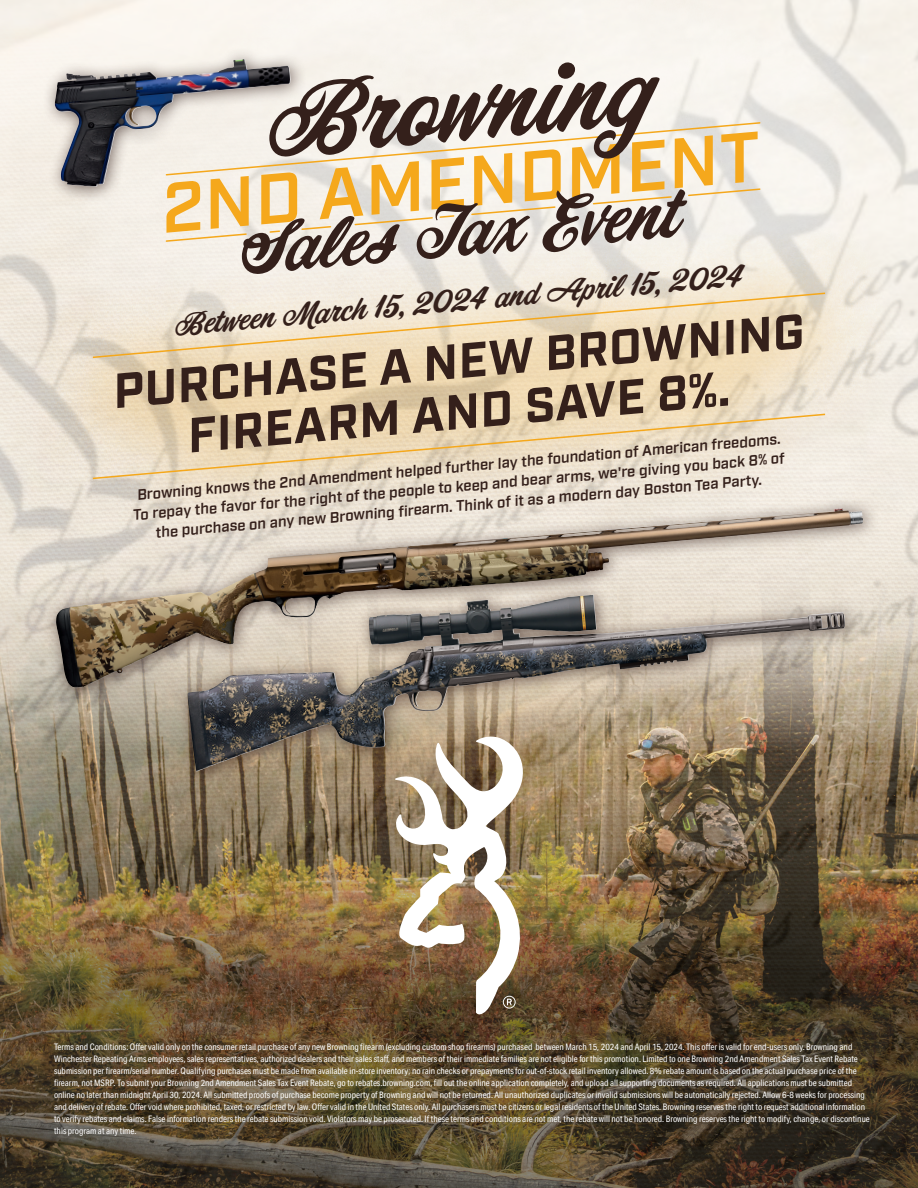
<style>
.page{position:relative;width:918px;height:1188px;background:#fff}
.page>*{position:absolute;margin:0;border:0;box-sizing:border-box;transform-origin:0 0}
.t1{font:92.55px "Corner Store JF";color:#34201b}
.t2{font:600 70.5px "Industry";color:#f5a81c}
.t3{font:65.55px "Corner Store JF";color:#34201b}
.t4{font:700 49.05px/50.7px "Industry";color:#34201b;text-align:center}
.t5{font:28.5px "Corner Store JF";color:#34201b}
.t6{font:600 15px/19.5px "Industry";color:#34201b;text-align:center}
.t7{font:9px/12px "Aktiv Grotesk Cd";color:#fff}
</style>
<div class="page">
<img style="left:0;top:0;width:918px;height:731px">
<svg style="left:59px;top:0;width:807px;height:212px;fill:#f8f4ee"></svg>
<svg style="left:470px;top:205px;width:86px;height:7px"></svg>
<svg style="left:592px;top:195px;width:81px;height:10px"></svg>
<svg style="left:687px;top:188px;width:74px;height:9px"></svg>
<svg style="left:307px;top:121px;width:454px;height:55px"></svg>
<svg style="left:25px;top:212px;width:868px;height:348px"></svg>
<svg style="left:91px;top:413px;width:736px;height:67px"></svg>
<svg style="left:91px;top:292px;width:736px;height:67px"></svg>
<div style="left:42px;top:47px;width:265px;height:156px;background:#34201b;opacity:.65"></div>
<img style="left:100px;top:59px;width:144px;height:20px">
<img style="left:0;top:731px;width:918px;height:457px">
<img style="left:395px;top:787px;width:128px;height:227px">
<div style="left:175px;top:583px;width:687px;height:204px;background:#34201b;opacity:.65"></div>
<div style="left:44px;top:496px;width:836px;height:209px;background:#34201b;opacity:.65"></div>
<img style="left:56px;top:507px;width:786px;height:181px">
<h1 class="t1" style="left:259px;top:56px;width:387px;rotate:-5deg">Browning</h1>
<h2 class="t2" style="left:156px;top:167px;width:601px;rotate:-5deg">2ND AMENDMENT</h2>
<h3 class="t3" style="left:234px;top:203px;width:442px;rotate:-5deg">Sales Tax Event</h3>
<h3 class="t5" style="left:173px;top:305px;width:571px;rotate:-5deg">Between March 15, 2024 and April 15, 2024</h3>
<h3 class="t4" style="left:110px;top:369px;width:695px;rotate:-5deg">PURCHASE A NEW BROWNING<br>FIREARM AND SAVE 8%.</h3>
<p class="t6" style="left:130px;top:486px;width:656px;rotate:-5deg">Browning knows the 2nd Amendment helped further lay the foundation of American freedoms.<br>To repay the favor for the right of the people to keep and bear arms, we're giving you back 8% of the purchase on any new Browning fi rearm. Think of it as a modern day Boston Tea Party.</p>
<p class="t7" style="left:54px;top:1041px;width:817px">Terms and Conditions: Offer valid only on the consumer retail purchase of any new Browning firearm (excluding custom shop firearms) purchased between March 15, 2024 and April 15, 2024. This offer is valid for end-users only. Browning and Winchester Repeating Arms employees, sales representatives, authorized dealers and their sales staff, and members of their immediate families are not eligible for this promotion. Limited to one Browning 2nd Amendment Sales Tax Event Rebate submission per firearm/serial number. Qualifying purchases must be made from available in-store inventory; no rain checks or prepayments for out-of-stock retail inventory allowed. 8% rebate amount is based on the actual purchase price of the firearm, not MSRP. To submit your Browning 2nd Amendment Sales Tax Event Rebate, go to rebates.browning.com, fill out the online application completely, and upload all supporting documents as required. All applications must be submitted online no later than midnight April 30, 2024. All submitted proofs of purchase become property of Browning and will not be returned. All unauthorized duplicates or invalid submissions will be automatically rejected. Allow 6-8 weeks for processing and delivery of rebate. Offer void where prohibited, taxed, or restricted by law. Offer valid in the United States only. All purchasers must be citizens or legal residents of the United States. Browning reserves the right to request additional information to verify rebates and claims. False information renders the rebate submission void. Violators may be prosecuted. If these terms and conditions are not met, the rebate will not be honored. Browning reserves the right to modify, change, or discontinue this program at any time.</p>
</div>
